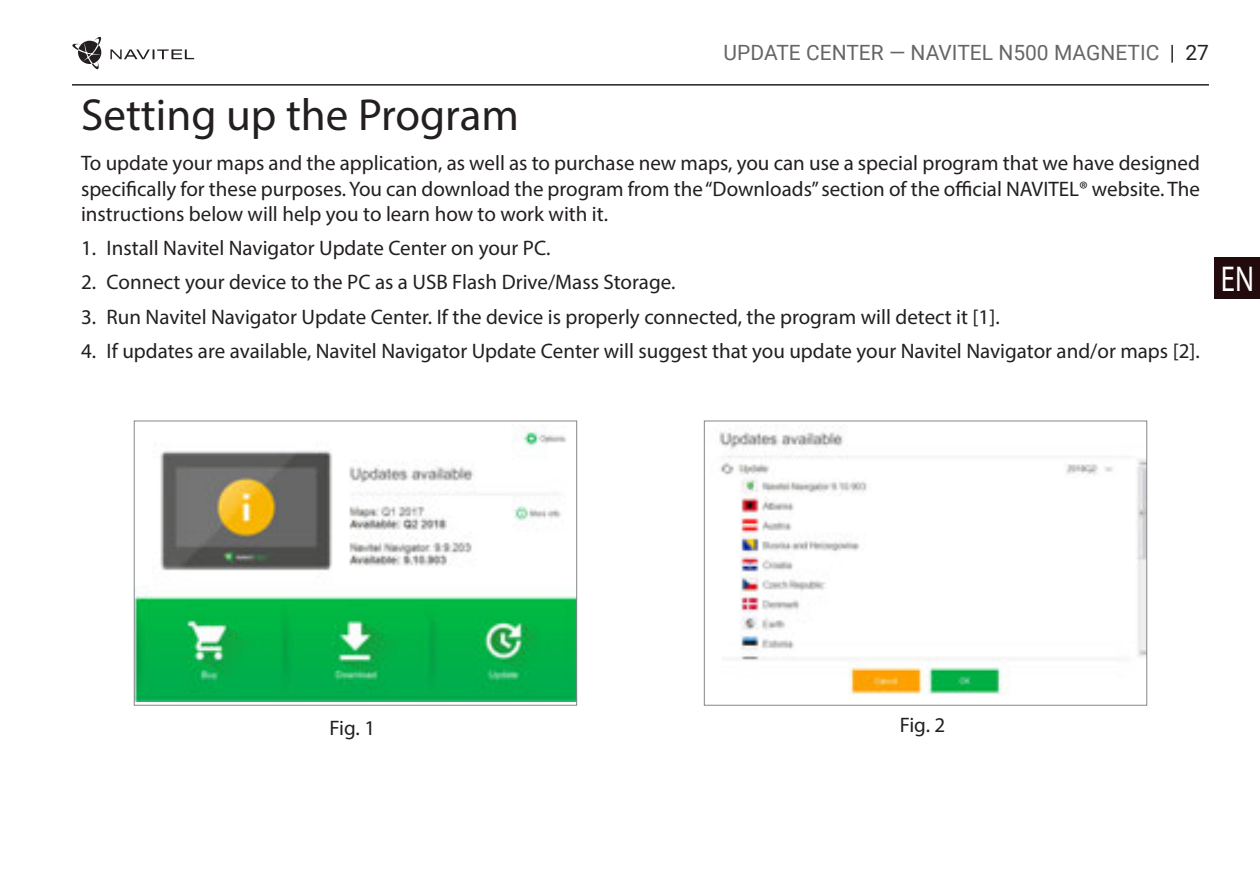
<style>
.page{position:relative;width:1260px;height:893px;background:#fff}
.page>*{position:absolute;margin:0;border:0;box-sizing:border-box;transform-origin:0 0}
.Heading{font:45px "Myriad Pro";color:#231f20}
.t1{font:36px "Myriad Pro";color:#fff;scale:.8 1}
.Software{font:21px/25.2px "Myriad Pro";color:#231f20;text-align:justify}
.t2{font:21px "Roboto";color:#666}
.Text{font:21px "Myriad Pro";letter-spacing:-.015em;color:#231f20}
.s1{color:#231f20}
</style>
<div class="page">
<hr style="left:72px;top:84px;width:1136px;height:2px;background:#231f20">
<div style="left:1214px;top:257px;width:45px;height:41px;background:#210b0d"></div>
<svg style="left:110px;top:49px;width:84px;height:10px"></svg>
<svg style="left:72px;top:36px;width:30px;height:34px"></svg>
<img style="left:136px;top:424px;width:439px;height:277px">
<div style="left:134px;top:420px;width:443px;height:285px;border:1px solid #848689"></div>
<img style="left:719px;top:429px;width:425px;height:267px">
<div style="left:704px;top:420px;width:442px;height:285px;border:1px solid #848689"></div>
<p class="t2" style="left:723px;top:37px;width:487px">UPDATE CENTER — NAVITEL N500 MAGNETIC <span class="s1">| 27</span></p>
<p class="Heading" style="left:81px;top:87px;width:439px">Setting up the Program</p>
<p class="Software" style="left:81px;top:150px;width:1120px">To update your maps and the application, as well as to purchase new maps, you can use a special program that we have designed specifically for these purposes. You can download the program from the “Downloads” section of the official NAVITEL® website. The instructions below will help you to learn how to work with it.</p>
<p class="Software" style="left:81px;top:235px;width:471px">1. Install Navitel Navigator Update Center on your PC.</p>
<p class="Software" style="left:81px;top:269px;width:595px">2. Connect your device to the PC as a USB Flash Drive/Mass Storage.</p>
<p class="Software" style="left:81px;top:303px;width:920px">3. Run Navitel Navigator Update Center. If the device is properly connected, the program will detect it [1].</p>
<p class="Software" style="left:81px;top:337px;width:1120px">4. If updates are available, Navitel Navigator Update Center will suggest that you update your Navitel Navigator and/or maps [2].</p>
<h2 class="t1" style="left:1220px;top:256px;width:43px">EN</h2>
<p class="Text" style="left:329px;top:715px;width:47px">Fig. 1</p>
<p class="Text" style="left:899px;top:712px;width:47px">Fig. 2</p>
</div>
